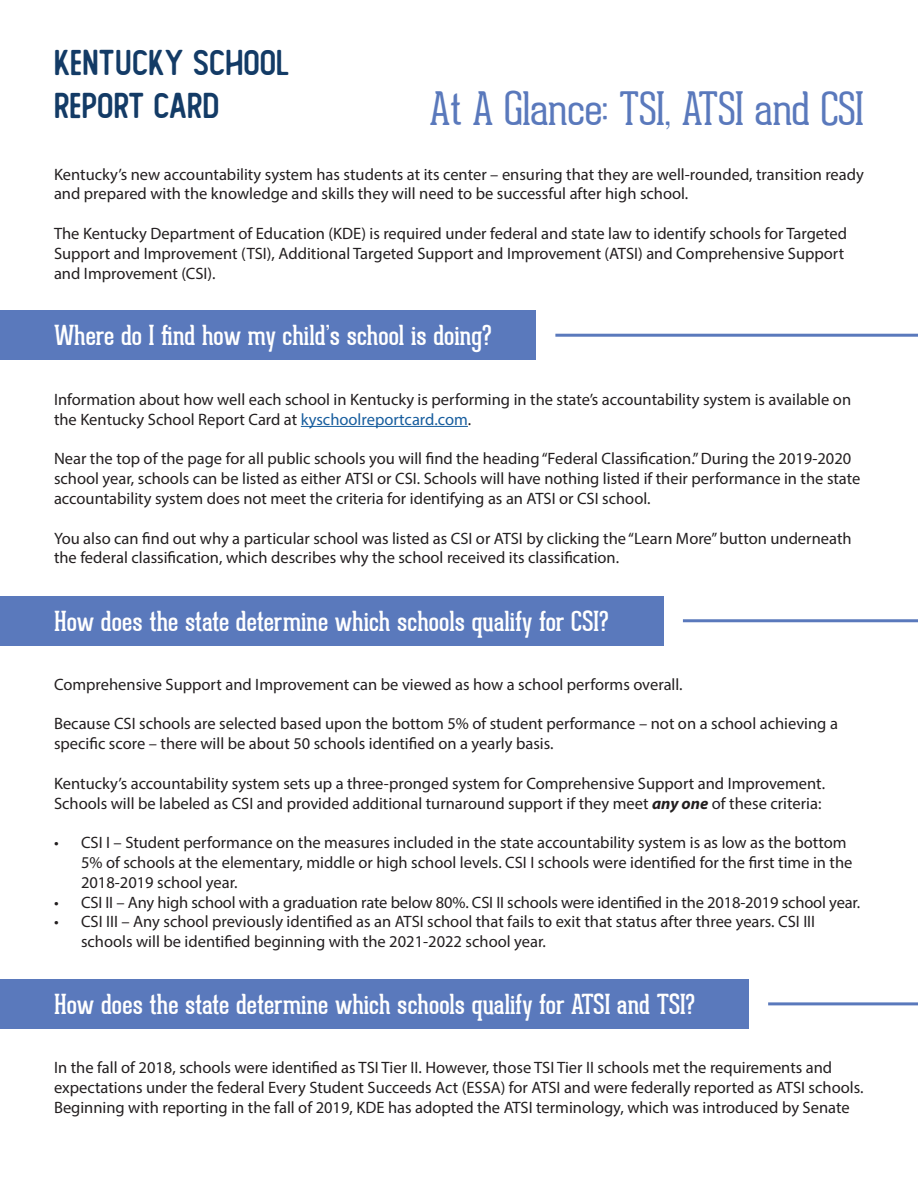
<style>
.page{position:relative;width:918px;height:1188px;background:#fff}
.page>*{position:absolute;margin:0;border:0;box-sizing:border-box;transform-origin:0 0}
.t1{font:100 45px "Geared Slab";letter-spacing:-.01em;color:#5a79bc}
.t2{font:36px "The Foregen";color:#133b66}
.t3{font:27px "Geared Slab";color:#fff}
.P1{font:16.5px/19.8px "Myriad Pro";color:#231f20}
.s1{color:#175d9e}
.s2{font-weight:700;font-style:italic}
</style>
<div class="page">
<hr style="left:301px;top:426px;width:167px;height:1px;background:#175d9e">
<hr style="left:555px;top:334px;width:363px;height:3px;background:#5a79bc">
<div style="left:0;top:596px;width:663px;height:50px;background:#5a79bc"></div>
<div style="left:0;top:979px;width:748px;height:50px;background:#5a79bc"></div>
<div style="left:0;top:310px;width:536px;height:50px;background:#5a79bc"></div>
<hr style="left:683px;top:619px;width:235px;height:3px;background:#5a79bc">
<hr style="left:768px;top:1002px;width:150px;height:3px;background:#5a79bc">
<h1 class="t2" style="left:54px;top:44px;width:237px">KENTUCKY SCHOOL</h1>
<h1 class="t2" style="left:54px;top:87px;width:167px">REPORT CARD</h1>
<h2 class="t1" style="left:430px;top:84px;width:436px">At A Glance: TSI, ATSI and CSI</h2>
<p class="P1" style="left:54px;top:164px;width:811px">Kentucky’s new accountability system has students at its center – ensuring that they are well-rounded, transition ready and prepared with the knowledge and skills they will need to be successful after high school.</p>
<p class="P1" style="left:54px;top:223px;width:795px">The Kentucky Department of Education (KDE) is required under federal and state law to identify schools for Targeted<br>Support and Improvement (TSI), Additional Targeted Support and Improvement (ATSI) and Comprehensive Support and Improvement (CSI).</p>
<p class="t3" style="left:54px;top:319px;width:439px">Where do I find how my child’s school is doing?</p>
<p class="P1" style="left:54px;top:389px;width:799px">Information about how well each school in Kentucky is performing in the state’s accountability system is available on the Kentucky School Report Card at <span class="s1">kyschoolreportcard.com</span>.</p>
<p class="P1" style="left:54px;top:449px;width:808px">Near the top of the page for all public schools you will find the heading “Federal Classification.” During the 2019-2020 school year, schools can be listed as either ATSI or CSI. Schools will have nothing listed if their performance in the state accountability system does not meet the criteria for identifying as an ATSI or CSI school.</p>
<p class="P1" style="left:54px;top:528px;width:799px">You also can find out why a particular school was listed as CSI or ATSI by clicking the “Learn More” button underneath the federal classification, which describes why the school received its classification.</p>
<p class="t3" style="left:54px;top:605px;width:556px">How does the state determine which schools qualify for CSI?</p>
<p class="P1" style="left:54px;top:674px;width:630px">Comprehensive Support and Improvement can be viewed as how a school performs overall.</p>
<p class="P1" style="left:54px;top:714px;width:785px">Because CSI schools are selected based upon the bottom 5% of student performance – not on a school achieving a specific score – there will be about 50 schools identified on a yearly basis.</p>
<p class="P1" style="left:54px;top:773px;width:773px">Kentucky’s accountability system sets up a three-pronged system for Comprehensive Support and Improvement.<br>Schools will be labeled as CSI and provided additional turnaround support if they meet <span class="s2">any one</span> of these criteria:</p>
<p class="P1" style="left:81px;top:833px;width:773px;text-indent:-27px">• CSI I – Student performance on the measures included in the state accountability system is as low as the bottom<br>5% of schools at the elementary, middle or high school levels. CSI I schools were identified for the first time in the<br>2018-2019 school year.</p>
<p class="P1" style="left:54px;top:892px;width:808px">• CSI II – Any high school with a graduation rate below 80%. CSI II schools were identified in the 2018-2019 school year.</p>
<p class="P1" style="left:81px;top:912px;width:736px;text-indent:-27px">• CSI III – Any school previously identified as an ATSI school that fails to exit that status after three years. CSI III schools will be identified beginning with the 2021-2022 school year.</p>
<p class="t3" style="left:54px;top:988px;width:642px">How does the state determine which schools qualify for ATSI and TSI?</p>
<p class="P1" style="left:54px;top:1057px;width:811px">In the fall of 2018, schools were identified as TSI Tier II. However, those TSI Tier II schools met the requirements and expectations under the federal Every Student Succeeds Act (ESSA) for ATSI and were federally reported as ATSI schools.<br>Beginning with reporting in the fall of 2019, KDE has adopted the ATSI terminology, which was introduced by Senate</p>
</div>
